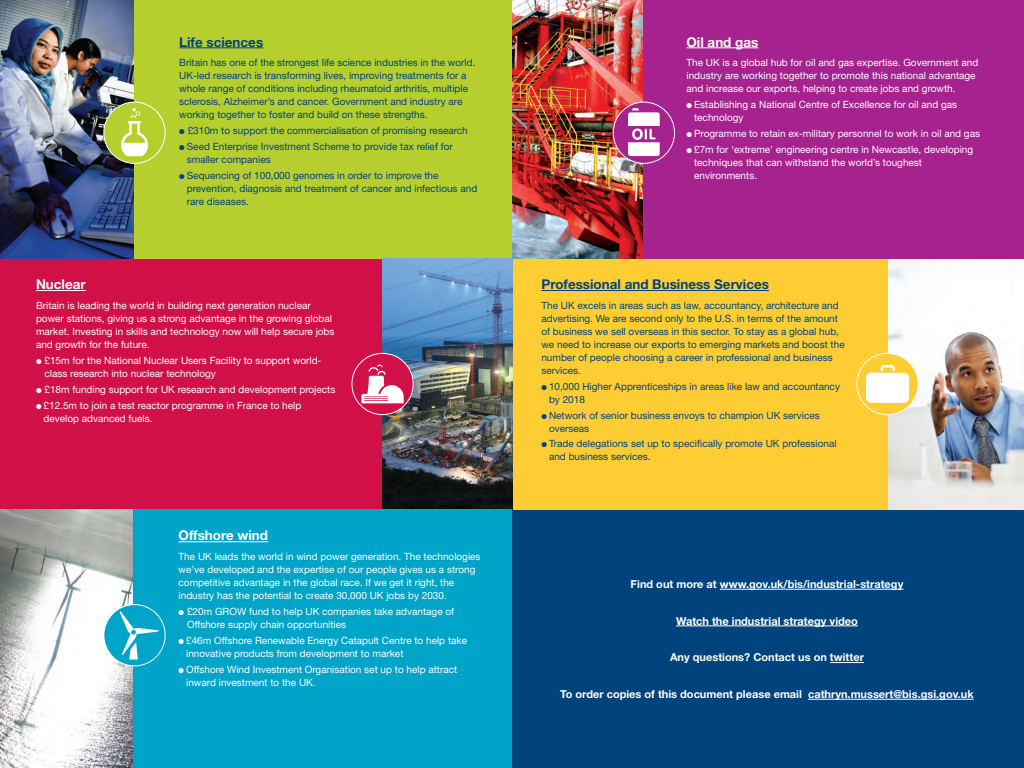
<style>
.page{position:relative;width:1024px;height:768px;background:#fff}
.page>*{position:absolute;margin:0;border:0;box-sizing:border-box;transform-origin:0 0}
.t1{font:700 13.4px "Helvetica Neue";color:#01437c}
.t2{font:700 13.4px "Helvetica Neue";color:#fff}
.t3{font:700 11px "Helvetica Neue";color:#fff}
.t4{font:10px/13px "Helvetica Neue";color:#fff}
.t5{font:10px/13px "Helvetica Neue";color:#01437c}
</style>
<div class="page">
<div style="left:510px;top:510px;width:514px;height:258px;background:#01437c"></div>
<img style="left:888px;top:258px;width:136px;height:252px">
<div style="left:512px;top:258px;width:376px;height:252px;background:#fecd33"></div>
<div style="left:0;top:258px;width:383px;height:252px;background:#d11048"></div>
<img style="left:0;top:0;width:135px;height:258px">
<div style="left:135px;top:0;width:377px;height:258px;background:#b6cf2f"></div>
<div style="left:104px;top:102px;width:61px;height:61px;background:#b6cf2f;border-radius:50%"></div>
<svg style="left:121px;top:108px;width:27px;height:48px"></svg>
<div style="left:103px;top:102px;width:63px;height:62px;border:1px solid #fff;border-radius:50%"></div>
<img style="left:383px;top:258px;width:129px;height:252px">
<div style="left:352px;top:353px;width:61px;height:62px;background:#d11048;border-radius:50%"></div>
<svg style="left:361px;top:365px;width:43px;height:38px"></svg>
<div style="left:351px;top:353px;width:63px;height:62px;border:1px solid #fff;border-radius:50%"></div>
<img style="left:0;top:510px;width:134px;height:258px">
<div style="left:134px;top:510px;width:378px;height:258px;background:#00a4c8"></div>
<div style="left:104px;top:605px;width:61px;height:61px;background:#00a4c8;border-radius:50%"></div>
<svg style="left:120px;top:611px;width:39px;height:48px"></svg>
<div style="left:103px;top:604px;width:63px;height:62px;border:1px solid #fff;border-radius:50%"></div>
<img style="left:512px;top:0;width:132px;height:258px">
<div style="left:644px;top:0;width:380px;height:258px;background:#a6228e"></div>
<div style="left:613px;top:102px;width:62px;height:61px;background:#a6228e;border-radius:50%"></div>
<svg style="left:628px;top:108px;width:32px;height:48px"></svg>
<div style="left:613px;top:102px;width:62px;height:62px;border:1px solid #fff;border-radius:50%"></div>
<div style="left:857px;top:353px;width:61px;height:62px;background:#fecd33;border-radius:50%"></div>
<svg style="left:866px;top:365px;width:43px;height:38px"></svg>
<div style="left:856px;top:353px;width:63px;height:62px;border:1px solid #fff;border-radius:50%"></div>
<hr style="left:541px;top:290px;width:228px;height:1px;background:#01437c">
<hr style="left:687px;top:48px;width:71px;height:1px;background:#fff">
<hr style="left:179px;top:541px;width:89px;height:1px;background:#fff">
<hr style="left:179px;top:48px;width:84px;height:1px;background:#01437c">
<hr style="left:720px;top:589px;width:183px;height:1px;background:#fff">
<hr style="left:676px;top:626px;width:182px;height:1px;background:#fff">
<hr style="left:830px;top:662px;width:34px;height:1px;background:#fff">
<hr style="left:808px;top:699px;width:166px;height:1px;background:#fff">
<hr style="left:36px;top:290px;width:50px;height:1px;background:#fff">
<h1 class="t1" style="left:179px;top:33px;width:86px">Life sciences</h1>
<p class="t5" style="left:179px;top:56px;width:298px">Britain has one of the strongest life science industries in the world.<br>UK-led research is transforming lives, improving treatments for a whole range of conditions including rheumatoid arthritis, multiple sclerosis, Alzheimer’s and cancer. Government and industry are working together to foster and build on these strengths.</p>
<p class="t5" style="left:179px;top:124px;width:290px">● £310m to support the commercialisation of promising research</p>
<p class="t5" style="left:187px;top:140px;width:267px;text-indent:-8px">● Seed Enterprise Investment Scheme to provide tax relief for smaller companies</p>
<p class="t5" style="left:187px;top:169px;width:292px;text-indent:-8px">● Sequencing of 100,000 genomes in order to improve the prevention, diagnosis and treatment of cancer and infectious and rare diseases.</p>
<h1 class="t2" style="left:36px;top:276px;width:51px">Nuclear</h1>
<p class="t4" style="left:36px;top:299px;width:300px">Britain is leading the world in building next generation nuclear power stations, giving us a strong advantage in the growing global market. Investing in skills and technology now will help secure jobs and growth for the future.</p>
<p class="t4" style="left:45px;top:354px;width:279px;text-indent:-9px">● £15m for the National Nuclear Users Facility to support world&shy;class research into nuclear technology</p>
<p class="t4" style="left:36px;top:383px;width:301px">● £18m funding support for UK research and development projects</p>
<p class="t4" style="left:44px;top:399px;width:259px;text-indent:-8px">● £12.5m to join a test reactor programme in France to help develop advanced fuels.</p>
<h1 class="t2" style="left:179px;top:527px;width:91px">Offshore wind</h1>
<p class="t4" style="left:179px;top:550px;width:304px">The UK leads the world in wind power generation. The technologies we’ve developed and the expertise of our people gives us a strong competitive advantage in the global race. If we get it right, the industry has the potential to create 30,000 UK jobs by 2030.</p>
<p class="t4" style="left:187px;top:605px;width:269px;text-indent:-9px">● £20m GROW fund to help UK companies take advantage of<br>Offshore supply chain opportunities</p>
<p class="t4" style="left:186px;top:634px;width:282px;text-indent:-8px">● £46m Offshore Renewable Energy Catapult Centre to help take innovative products from development to market</p>
<p class="t4" style="left:186px;top:663px;width:273px;text-indent:-8px">● Offshore Wind Investment Organisation set up to help attract inward investment to the UK.</p>
<h1 class="t2" style="left:687px;top:33px;width:73px">Oil and gas</h1>
<p class="t4" style="left:687px;top:56px;width:293px">The UK is a global hub for oil and gas expertise. Government and industry are working together to promote this national advantage and increase our exports, helping to create jobs and growth.</p>
<p class="t4" style="left:694px;top:98px;width:265px;text-indent:-8px">● Establishing a National Centre of Excellence for oil and gas technology</p>
<p class="t4" style="left:687px;top:127px;width:295px">● Programme to retain ex-military personnel to work in oil and gas</p>
<p class="t4" style="left:694px;top:142px;width:281px;text-indent:-8px">● £7m for ‘extreme’ engineering centre in Newcastle, developing techniques that can withstand the world’s toughest environments.</p>
<h1 class="t1" style="left:541px;top:276px;width:229px">Professional and Business Services</h1>
<p class="t5" style="left:541px;top:299px;width:305px">The UK excels in areas such as law, accountancy, architecture and advertising. We are second only to the U.S. in terms of the amount of business we sell overseas in this sector. To stay as a global hub, we need to increase our exports to emerging markets and boost the number of people choosing a career in professional and business services.</p>
<p class="t5" style="left:549px;top:380px;width:292px;text-indent:-8px">● 10,000 Higher Apprenticeships in areas like law and accountancy by 2018</p>
<p class="t5" style="left:549px;top:408px;width:272px;text-indent:-8px">● Network of senior business envoys to champion UK services overseas</p>
<p class="t5" style="left:549px;top:437px;width:289px;text-indent:-8px">● Trade delegations set up to specifically promote UK professional and business services.</p>
<p class="t3" style="left:631px;top:577px;width:274px">Find out more at www.gov.uk/bis/industrial-strategy</p>
<p class="t3" style="left:676px;top:614px;width:183px">Watch the industrial strategy video</p>
<p class="t3" style="left:670px;top:651px;width:195px">Any questions? Contact us on twitter</p>
<p class="t3" style="left:560px;top:687px;width:415px">To order copies of this document please email cathryn.mussert@bis.gsi.gov.uk</p>
</div>
